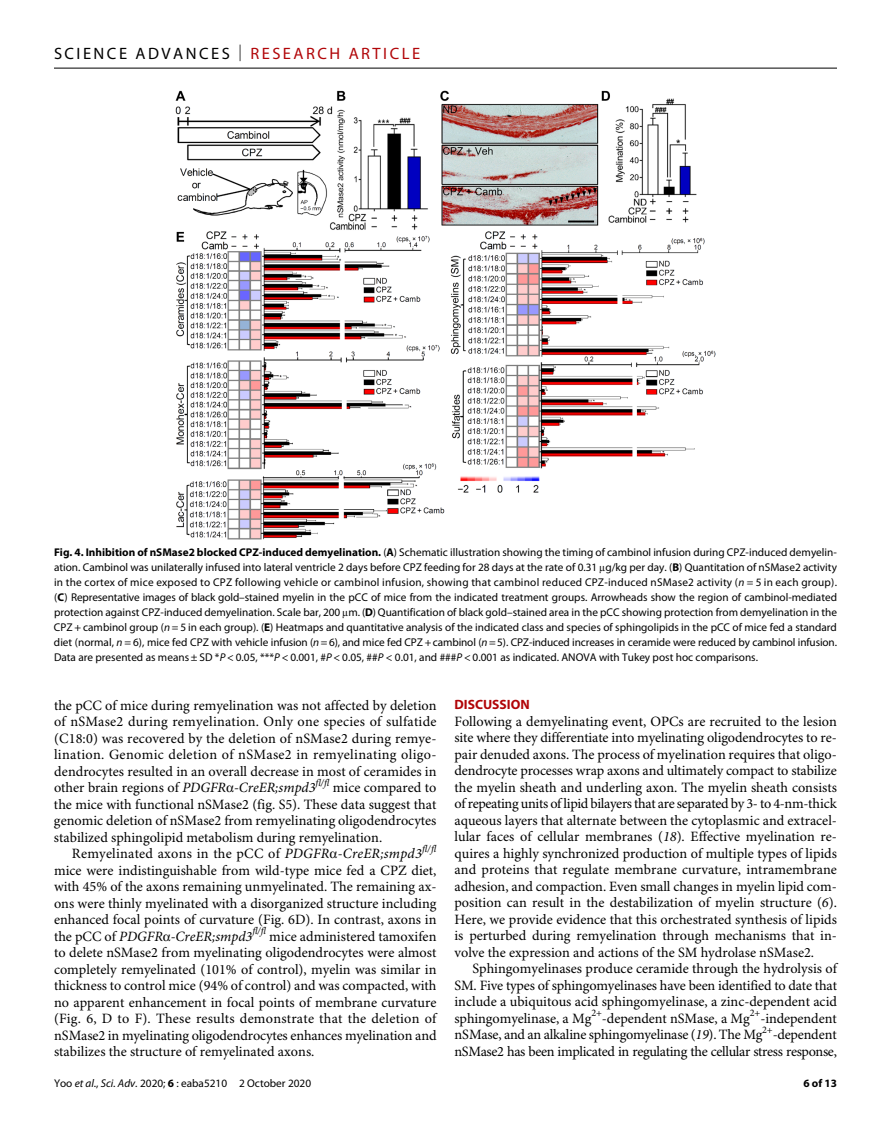
<style>
.page{position:relative;width:891px;height:1134px;background:#fff}
.page>*{position:absolute;margin:0;border:0;box-sizing:border-box;transform-origin:0 0}
.t1{font:16.5px "Myriad Pro";letter-spacing:.15em;color:#000}
.t2{font:14.25px/16.5px "Minion Pro";color:#000;text-align:justify}
.t3{font:700 13.5px "Myriad Pro";color:#b10508}
.t4{font:11.25px/15px "Myriad Pro";color:#000;text-align:justify}
.t5{font:700 11.25px "Myriad Pro";color:#000}
.s1{font-weight:300}
.s2{color:#b10508}
.s3{font-weight:700}
.s4{font-style:italic}
</style>
<div class="page">
<hr style="left:54px;top:68px;width:783px;height:1px;background:#000">
<img style="left:176px;top:90px;width:539px;height:449px">
<p class="t1" style="left:54px;top:40px;width:368px">SCIENCE ADVANCES <span class="s1">|</span> <span class="s2">RESEARCH ARTICLE</span></p>
<p class="t4" style="left:54px;top:544px;width:785px"><span class="s3">Fig. 4. Inhibition of nSMase2 blocked CPZ-induced demyelination.</span> (<span class="s3">A</span>) Schematic illustration showing the timing of cambinol infusion during CPZ-induced demyelin&shy;ation. Cambinol was unilaterally infused into lateral ventricle 2 days before CPZ feeding for 28 days at the rate of 0.31 g/kg per day. (<span class="s3">B</span>) Quantitation of nSMase2 activity in the cortex of mice exposed to CPZ following vehicle or cambinol infusion, showing that cambinol reduced CPZ-induced nSMase2 activity (<span class="s4">n</span> = 5 in each group). (<span class="s3">C</span>) Representative images of black gold–stained myelin in the pCC of mice from the indicated treatment groups. Arrowheads show the region of cambinol-mediated protection against CPZ-induced demyelination. Scale bar, 200 m. (<span class="s3">D</span>) Quantification of black gold–stained area in the pCC showing protection from demyelination in the CPZ + cambinol group (<span class="s4">n</span> = 5 in each group). (<span class="s3">E</span>) Heatmaps and quantitative analysis of the indicated class and species of sphingolipids in the pCC of mice fed a standard diet (normal, <span class="s4">n</span> = 6), mice fed CPZ with vehicle infusion (<span class="s4">n</span>= 6), and mice fed CPZ +cambinol (<span class="s4">n</span>=5). CPZ-induced increases in ceramide were reduced by cambinol infusion.<br>Data are presented as means ± SD *<span class="s4">P</span> &lt; 0.05, ***<span class="s4">P</span> &lt; 0.001, #<span class="s4">P</span> &lt; 0.05, ##<span class="s4">P</span> &lt; 0.01, and ###<span class="s4">P</span> &lt; 0.001 as indicated. ANOVA with Tukey post hoc comparisons.</p>
<p class="t2" style="left:54px;top:698px;width:384px">the pCC of mice during remyelination was not affected by deletion of nSMase2 during remyelination. Only one species of sulfatide (C18:0) was recovered by the deletion of nSMase2 during remye&shy;lination. Genomic deletion of nSMase2 in remyelinating oligo&shy;dendrocytes resulted in an overall decrease in most of ceramides in other brain regions of <span class="s4">PDGFR -CreER;smpd3</span><sup>fl/fl</sup> mice compared to the mice with functional nSMase2 (fig. S5). These data suggest that genomic deletion of nSMase2 from remyelinating oligodendrocytes stabilized sphingolipid metabolism during remyelination.</p>
<p class="t2" style="left:54px;top:847px;width:384px;text-indent:18px">Remyelinated axons in the pCC of <span class="s4">PDGFR -CreER;smpd3</span><sup>fl/fl </sup>mice were indistinguishable from wild-type mice fed a CPZ diet, with 45% of the axons remaining unmyelinated. The remaining ax&shy;ons were thinly myelinated with a disorganized structure including enhanced focal points of curvature (Fig. 6D). In contrast, axons in the pCC of <span class="s4">PDGFR -CreER;smpd3</span><sup>fl/fl</sup> mice administered tamoxifen to delete nSMase2 from myelinating oligodendrocytes were almost completely remyelinated (101% of control), myelin was similar in thickness to control mice (94% of control) and was compacted, with no apparent enhancement in focal points of membrane curvature (Fig. 6, D to F). These results demonstrate that the deletion of nSMase2 in myelinating oligodendrocytes enhances myelination and stabilizes the structure of remyelinated axons.</p>
<p class="t4" style="left:54px;top:1076px;width:259px">Yoo <span class="s4">et al</span>., <span class="s4">Sci. Adv.</span> 2020; <span class="s3">6</span> : eaba5210 2 October 2020</p>
<p class="t3" style="left:454px;top:694px;width:77px">DISCUSSION</p>
<p class="t2" style="left:454px;top:714px;width:384px">Following a demyelinating event, OPCs are recruited to the lesion site where they differentiate into myelinating oligodendrocytes to re&shy;pair denuded axons. The process of myelination requires that oligo&shy;dendrocyte processes wrap axons and ultimately compact to stabilize the myelin sheath and underling axon. The myelin sheath consists of repeating units of lipid bilayers that are separated by 3- to 4-nm-thick aqueous layers that alternate between the cytoplasmic and extracel&shy;lular faces of cellular membranes (<span class="s4">18</span>). Effective myelination re&shy;quires a highly synchronized production of multiple types of lipids and proteins that regulate membrane curvature, intramembrane adhesion, and compaction. Even small changes in myelin lipid com&shy;position can result in the destabilization of myelin structure (<span class="s4">6</span>).<br>Here, we provide evidence that this orchestrated synthesis of lipids is perturbed during remyelination through mechanisms that in&shy;volve the expression and actions of the SM hydrolase nSMase2.</p>
<p class="t2" style="left:454px;top:962px;width:384px;text-indent:18px">Sphingomyelinases produce ceramide through the hydrolysis of SM. Five types of sphingomyelinases have been identified to date that include a ubiquitous acid sphingomyelinase, a zinc-dependent acid sphingomyelinase, a Mg<sup>2+</sup>-dependent nSMase, a Mg<sup>2+</sup>-independent nSMase, and an alkaline sphingomyelinase (<span class="s4">19</span>). The Mg<sup>2+</sup>-dependent nSMase2 has been implicated in regulating the cellular stress response,</p>
<p class="t5" style="left:803px;top:1074px;width:35px">6 of 13</p>
</div>
